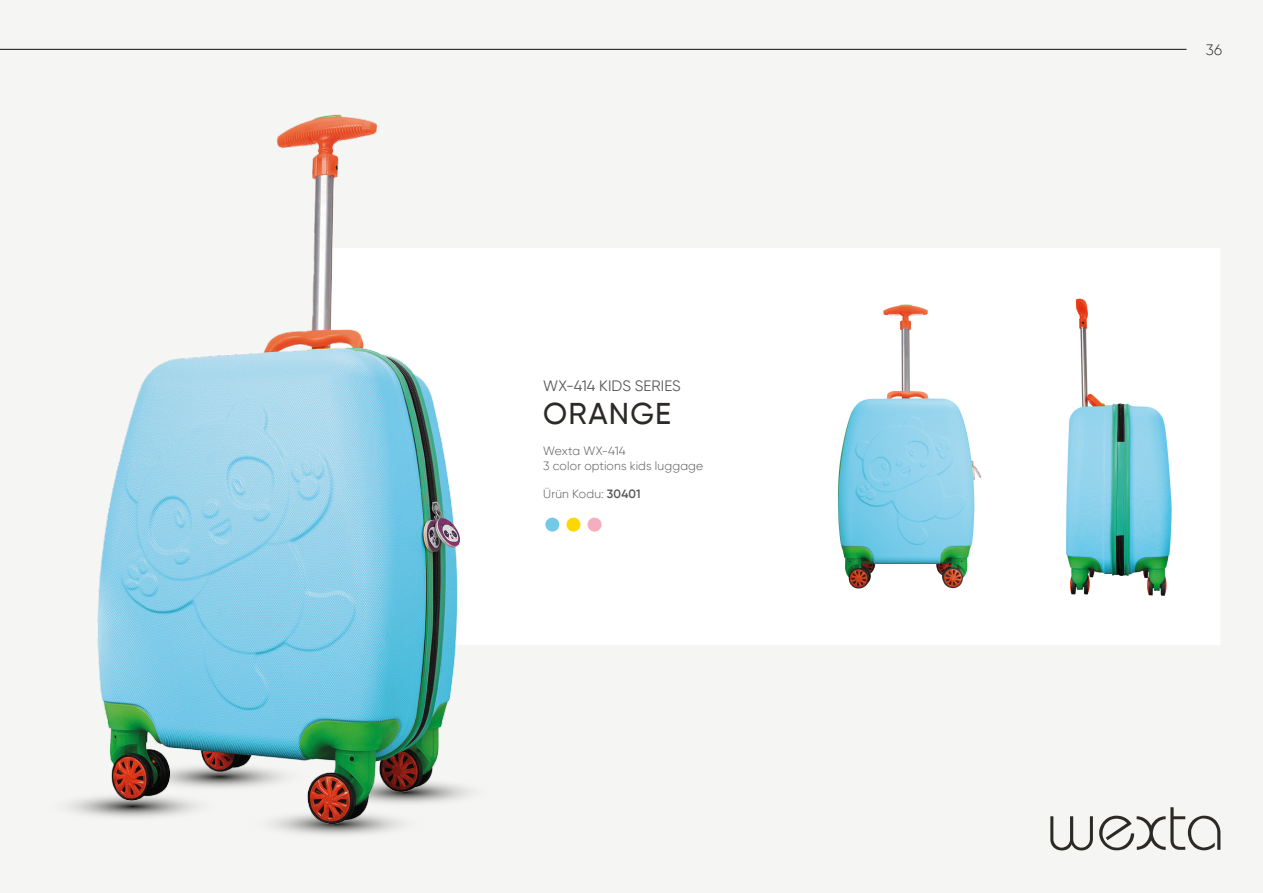
<style>
.page{position:relative;width:1263px;height:893px;background:#f5f5f4}
.page>*{position:absolute;margin:0;border:0;box-sizing:border-box;transform-origin:0 0}
.t1{font:500 30px "Gilroy";letter-spacing:.04em;color:#2d2a26}
.t2{font:15px "Gilroy";letter-spacing:.005em;color:#575756}
.t3{font:300 15px "Gilroy";color:#2d2a26}
.t4{font:300 12px/14.4px "Gilroy";letter-spacing:.015em;color:#575756}
.s1{font-weight:600}
</style>
<div class="page">
<div style="left:460px;top:248px;width:760px;height:397px;background:#fff"></div>
<img style="left:820px;top:298px;width:178px;height:297px">
<img style="left:1028px;top:294px;width:178px;height:305px">
<div style="left:545px;top:518px;width:14px;height:14px;background:#74cae6;border-radius:50%"></div>
<div style="left:566px;top:518px;width:14px;height:14px;background:#fdd700;border-radius:50%"></div>
<div style="left:588px;top:518px;width:13px;height:14px;background:#f5aebf;border-radius:50%"></div>
<svg style="left:68px;top:786px;width:403px;height:49px"></svg>
<img style="left:97px;top:114px;width:363px;height:711px">
<svg style="left:1050px;top:816px;width:43px;height:34px"></svg>
<svg style="left:1099px;top:807px;width:121px;height:43px"></svg>
<hr style="left:0;top:49px;width:1186px;height:1px;background:#2d2a26">
<p class="t2" style="left:543px;top:377px;width:139px">WX-414 KIDS SERIES</p>
<h1 class="t1" style="left:543px;top:395px;width:129px">ORANGE</h1>
<p class="t4" style="left:543px;top:444px;width:162px">Wexta WX-414<br>3 color options kids luggage</p>
<p class="t4" style="left:543px;top:487px;width:99px">Ürün Kodu: <span class="s1">30401</span></p>
<p class="t3" style="left:1206px;top:41px;width:18px">36</p>
</div>
